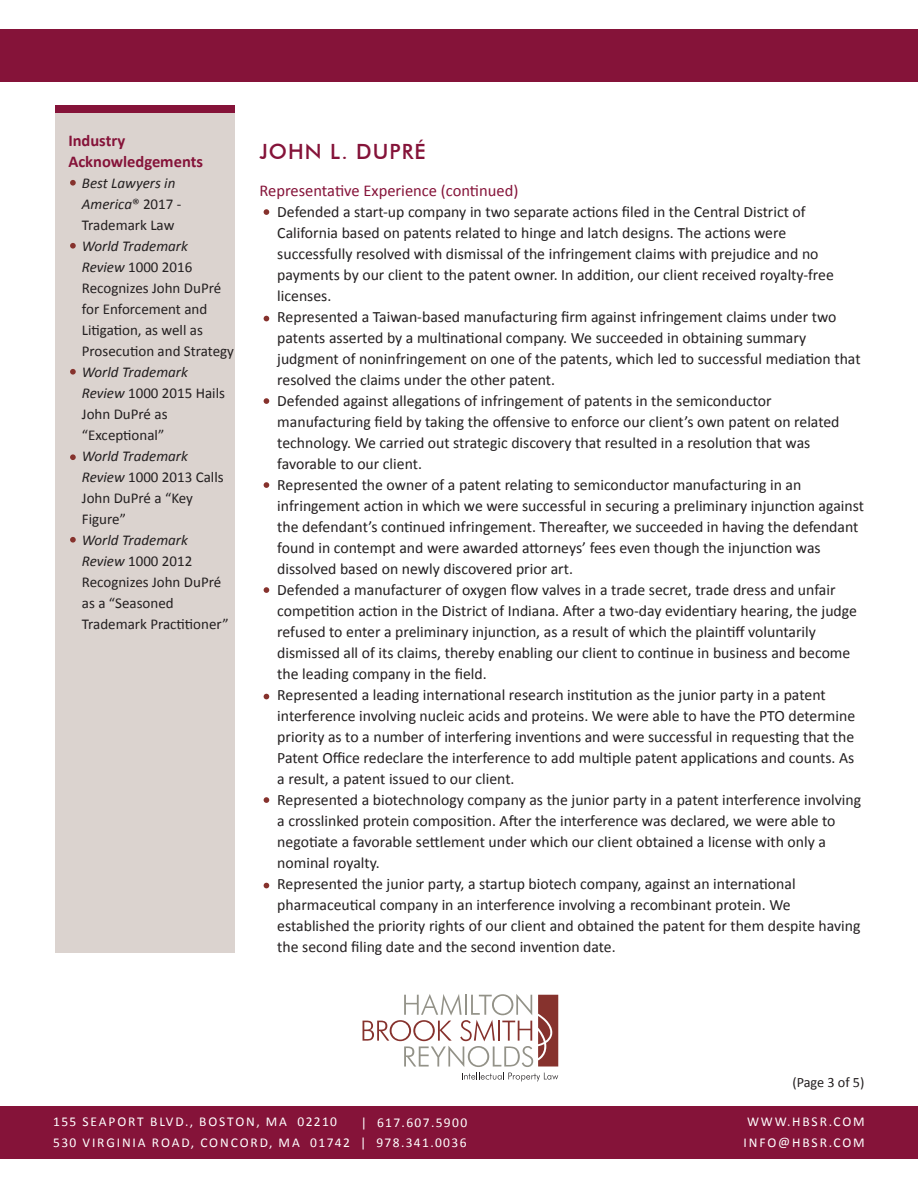
<style>
.page{position:relative;width:918px;height:1188px;background:#fff}
.page>*{position:absolute;margin:0;border:0;box-sizing:border-box;transform-origin:0 0}
.t1{font:500 21px "Futura BT";letter-spacing:.05em;color:#851339}
.t2{font:16.5px "Calibri";color:#851339}
.t3{font:700 16.5px "Calibri";color:#851339}
.t4{font:15.75px/21px "Calibri";color:#231f20}
.t5{font:15px/21px "Calibri";color:#231f20}
.t6{font:italic 15px/21px "Calibri";color:#231f20}
.t7{font:14.25px "Calibri";letter-spacing:-.005em;color:#231f20}
.t8{font:13.5px "Calibri";letter-spacing:.13em;color:#fff}
.t9{font:13.5px "Calibri";letter-spacing:.1em;color:#fff}
.s1{font-style:normal}
.s2{font-style:italic}
</style>
<div class="page">
<svg style="left:363px;top:994px;width:195px;height:87px"></svg>
<div style="left:0;top:29px;width:918px;height:52px;background:#851339"></div>
<div style="left:0;top:1107px;width:918px;height:52px;background:#851339"></div>
<div style="left:55px;top:113px;width:180px;height:840px;background:#dbd3cf"></div>
<div style="left:55px;top:105px;width:180px;height:8px;background:#851339"></div>
<svg style="left:70px;top:180px;width:6px;height:6px"></svg>
<svg style="left:264px;top:209px;width:5px;height:6px"></svg>
<svg style="left:264px;top:316px;width:5px;height:5px"></svg>
<svg style="left:264px;top:398px;width:5px;height:6px"></svg>
<svg style="left:264px;top:694px;width:5px;height:5px"></svg>
<svg style="left:264px;top:797px;width:5px;height:6px"></svg>
<svg style="left:70px;top:369px;width:6px;height:6px"></svg>
<svg style="left:70px;top:454px;width:6px;height:6px"></svg>
<svg style="left:264px;top:482px;width:5px;height:6px"></svg>
<svg style="left:264px;top:587px;width:5px;height:6px"></svg>
<svg style="left:264px;top:883px;width:5px;height:5px"></svg>
<svg style="left:70px;top:537px;width:6px;height:6px"></svg>
<svg style="left:70px;top:243px;width:6px;height:6px"></svg>
<p class="t3" style="left:68px;top:130px;width:58px">Industry</p>
<p class="t3" style="left:68px;top:151px;width:136px">Acknowledgements</p>
<p class="t6" style="left:82px;top:172px;width:101px">Best Lawyers in<br>America<span class="s1">® 2017 -</span></p>
<p class="t5" style="left:82px;top:214px;width:94px">Trademark Law</p>
<p class="t5" style="left:82px;top:235px;width:154px"><span class="s2">World Trademark<br>Review</span> 1000 2016<br>Recognizes John DuPré for Enforcement and<br>Litigation, as well as<br>Prosecution and Strategy</p>
<p class="t5" style="left:82px;top:361px;width:145px"><span class="s2">World Trademark<br>Review</span> 1000 2015 Hails<br>John DuPré as “Exceptional”</p>
<p class="t5" style="left:82px;top:445px;width:143px"><span class="s2">World Trademark<br>Review</span> 1000 2013 Calls<br>John DuPré a “Key<br>Figure”</p>
<p class="t5" style="left:82px;top:529px;width:148px"><span class="s2">World Trademark<br>Review</span> 1000 2012<br>Recognizes John DuPré as a “Seasoned<br>Trademark Practitioner”</p>
<p class="t1" style="left:260px;top:139px;width:168px">JOHN L. DUPRÉ</p>
<p class="t2" style="left:260px;top:180px;width:260px">Representative Experience (continued)</p>
<p class="t4" style="left:277px;top:202px;width:558px">Defended a start-up company in two separate actions filed in the Central District of California based on patents related to hinge and latch designs. The actions were successfully resolved with dismissal of the infringement claims with prejudice and no payments by our client to the patent owner. In addition, our client received royalty-free licenses.</p>
<p class="t4" style="left:277px;top:307px;width:585px">Represented a Taiwan-based manufacturing firm against infringement claims under two patents asserted by a multinational company. We succeeded in obtaining summary judgment of noninfringement on one of the patents, which led to successful mediation that resolved the claims under the other patent.</p>
<p class="t4" style="left:277px;top:391px;width:564px">Defended against allegations of infringement of patents in the semiconductor manufacturing field by taking the offensive to enforce our client’s own patent on related technology. We carried out strategic discovery that resulted in a resolution that was favorable to our client.</p>
<p class="t4" style="left:277px;top:475px;width:588px">Represented the owner of a patent relating to semiconductor manufacturing in an infringement action in which we were successful in securing a preliminary injunction against the defendant’s continued infringement. Thereafter, we succeeded in having the defendant found in contempt and were awarded attorneys’ fees even though the injunction was dissolved based on newly discovered prior art.</p>
<p class="t4" style="left:277px;top:580px;width:581px">Defended a manufacturer of oxygen flow valves in a trade secret, trade dress and unfair competition action in the District of Indiana. After a two-day evidentiary hearing, the judge refused to enter a preliminary injunction, as a result of which the plaintiff voluntarily dismissed all of its claims, thereby enabling our client to continue in business and become the leading company in the field.</p>
<p class="t4" style="left:277px;top:685px;width:579px">Represented a leading international research institution as the junior party in a patent interference involving nucleic acids and proteins. We were able to have the PTO determine priority as to a number of interfering inventions and were successful in requesting that the Patent Office redeclare the interference to add multiple patent applications and counts. As a result, a patent issued to our client.</p>
<p class="t4" style="left:277px;top:790px;width:585px">Represented a biotechnology company as the junior party in a patent interference involving a crosslinked protein composition. After the interference was declared, we were able to negotiate a favorable settlement under which our client obtained a license with only a nominal royalty.</p>
<p class="t4" style="left:277px;top:874px;width:585px">Represented the junior party, a startup biotech company, against an international pharmaceutical company in an interference involving a recombinant protein. We established the priority rights of our client and obtained the patent for them despite having the second filing date and the second invention date.</p>
<p class="t7" style="left:792px;top:1073px;width:74px">(Page 3 of 5)</p>
<p class="t9" style="left:361px;top:1114px;width:108px">| 617.607.5900</p>
<p class="t8" style="left:53px;top:1113px;width:285px">155 SEAPORT BLVD., BOSTON, MA 02210</p>
<p class="t8" style="left:53px;top:1134px;width:415px">530 VIRGINIA ROAD, CONCORD, MA 01742 | 978.341.0036</p>
<p class="t8" style="left:747px;top:1113px;width:119px">WWW.HBSR.COM</p>
<p class="t8" style="left:744px;top:1134px;width:123px">INFO@HBSR.COM</p>
</div>
